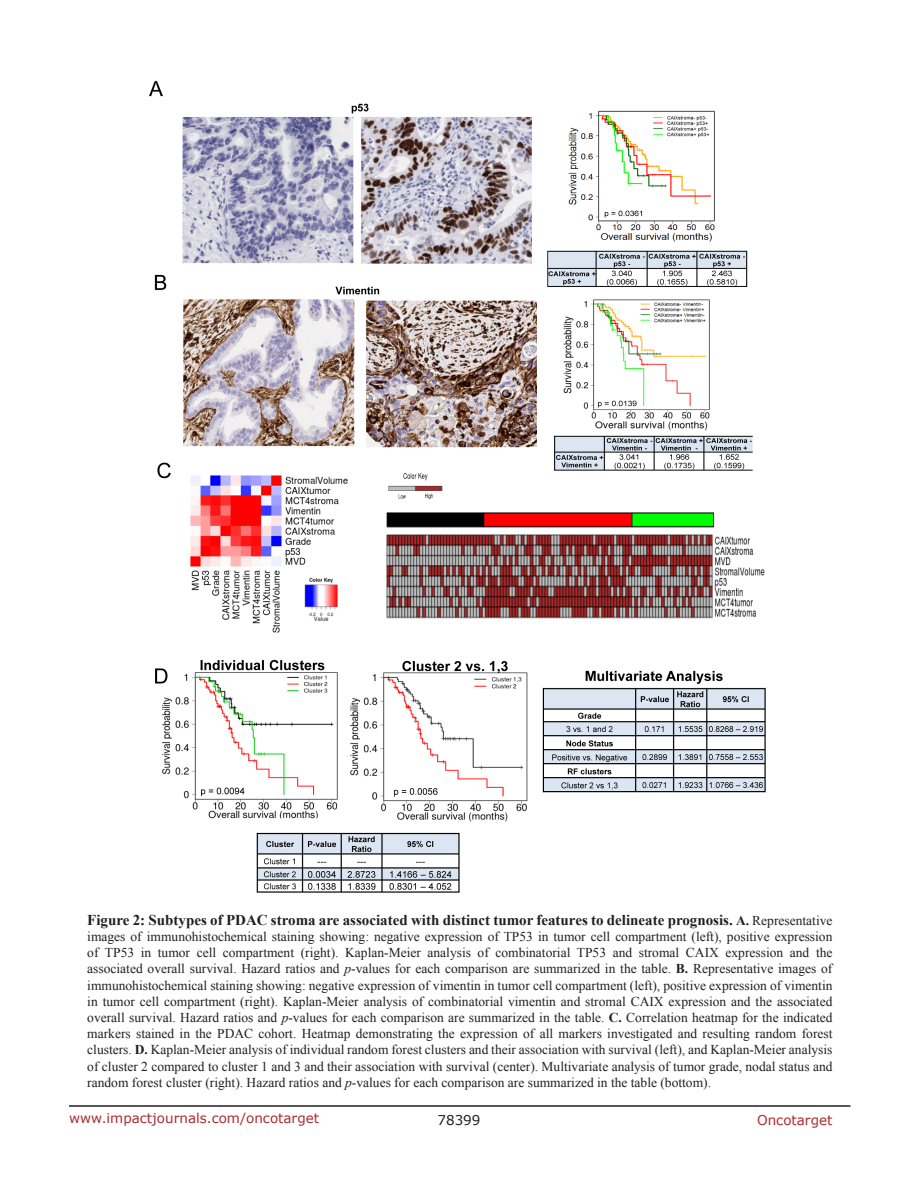
<style>
.page{position:relative;width:918px;height:1188px;background:#fff}
.page>*{position:absolute;margin:0;border:0;box-sizing:border-box;transform-origin:0 0}
.FigureText{font:700 15px "Times New Roman";color:#221f22}
.FigureText-2{font:13.5px/16.2px "Times New Roman";color:#221f22;text-align:justify}
.t1{font:13.5px "Verdana";color:#ac2b31}
.t2{font:13.5px "Verdana";color:#221f22}
.s1{font-size:13.5px}
.s2{font-weight:400;font-size:13.5px}
.s3{font-style:italic}
.s4{font-weight:700}
</style>
<div class="page">
<hr style="left:69px;top:1105px;width:781px;height:2px;background:#231f20">
<img style="left:149px;top:81px;width:617px;height:812px">
<p class="FigureText" style="left:87px;top:909px;width:747px">Figure 2: Subtypes of PDAC stroma are associated with distinct tumor features to delineate prognosis. <span class="s1">A.</span> <span class="s2">Representative</span></p>
<p class="FigureText-2" style="left:87px;top:928px;width:747px">images of immunohistochemical staining showing: negative expression of TP53 in tumor cell compartment (left), positive expression of TP53 in tumor cell compartment (right). Kaplan-Meier analysis of combinatorial TP53 and stromal CAIX expression and the associated overall survival. Hazard ratios and <span class="s3">p</span>-values for each comparison are summarized in the table. <span class="s4">B.</span> Representative images of immunohistochemical staining showing: negative expression of vimentin in tumor cell compartment (left), positive expression of vimentin in tumor cell compartment (right). Kaplan-Meier analysis of combinatorial vimentin and stromal CAIX expression and the associated overall survival. Hazard ratios and <span class="s3">p</span>-values for each comparison are summarized in the table. <span class="s4">C.</span> Correlation heatmap for the indicated markers stained in the PDAC cohort. Heatmap demonstrating the expression of all markers investigated and resulting random forest clusters. <span class="s4">D.</span> Kaplan-Meier analysis of individual random forest clusters and their association with survival (left), and Kaplan-Meier analysis of cluster 2 compared to cluster 1 and 3 and their association with survival (center). Multivariate analysis of tumor grade, nodal status and random forest cluster (right). Hazard ratios and <span class="s3">p</span>-values for each comparison are summarized in the table (bottom).</p>
<p class="t1" style="left:69px;top:1109px;width:252px">www.impactjournals.com/oncotarget</p>
<p class="t2" style="left:438px;top:1111px;width:44px">78399</p>
<p class="t1" style="left:757px;top:1111px;width:77px">Oncotarget</p>
</div>
